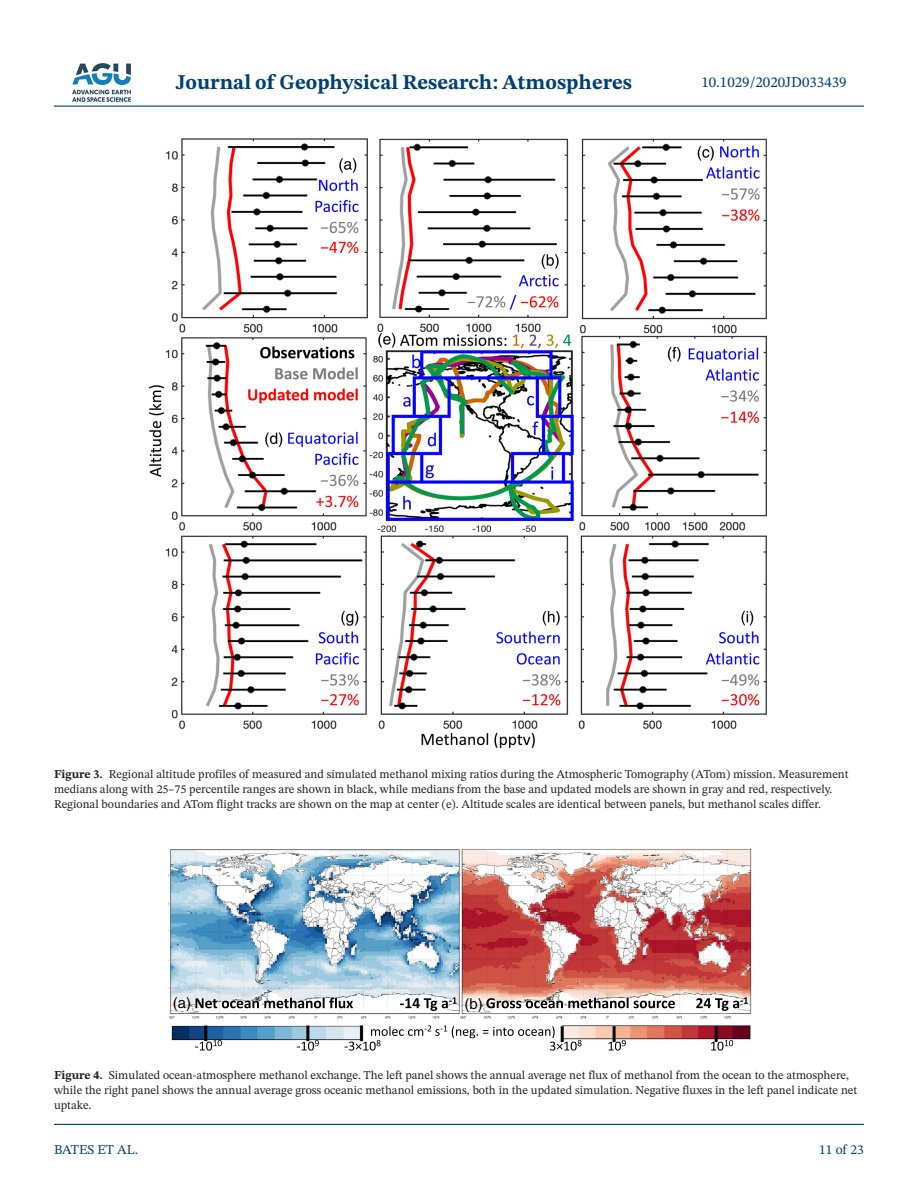
<style>
.page{position:relative;width:918px;height:1188px;background:#fff}
.page>*{position:absolute;margin:0;border:0;box-sizing:border-box;transform-origin:0 0}
.t1{font:700 21px "STIX Two Text";color:#004073}
.t2{font:15px "STIX Two Text";color:#004073}
.t3{font:15px "Helvetica";color:#000}
.t4{font:13.5px "STIX Two Text";color:#004073}
.t5{font:12px/15px "STIX Two Text";color:#231f20}
.s1{font-weight:700}
</style>
<div class="page">
<hr style="left:54px;top:106px;width:810px;height:1px;background:#004073">
<hr style="left:54px;top:1124px;width:810px;height:1px;background:#004073">
<img style="left:72px;top:63px;width:59px;height:39px">
<img style="left:149px;top:138px;width:618px;height:611px">
<img style="left:168px;top:848px;width:584px;height:203px">
<svg style="left:609px;top:1040px;width:17px;height:11px"></svg>
<svg style="left:711px;top:1040px;width:22px;height:11px"></svg>
<svg style="left:195px;top:1040px;width:27px;height:11px"></svg>
<svg style="left:297px;top:1040px;width:22px;height:11px"></svg>
<svg style="left:344px;top:1025px;width:238px;height:26px"></svg>
<svg style="left:195px;top:998px;width:158px;height:10px"></svg>
<svg style="left:400px;top:997px;width:57px;height:14px"></svg>
<svg style="left:486px;top:998px;width:189px;height:10px"></svg>
<svg style="left:696px;top:997px;width:52px;height:14px"></svg>
<h1 class="t1" style="left:176px;top:67px;width:458px">Journal of Geophysical Research: Atmospheres</h1>
<p class="t2" style="left:701px;top:72px;width:147px">10.1029/2020JD033439</p>
<p class="t5" style="left:54px;top:766px;width:796px"><span class="s1">Figure 3.</span> Regional altitude profiles of measured and simulated methanol mixing ratios during the Atmospheric Tomography (ATom) mission. Measurement medians along with 25–75 percentile ranges are shown in black, while medians from the base and updated models are shown in gray and red, respectively.<br>Regional boundaries and ATom flight tracks are shown on the map at center (e). Altitude scales are identical between panels, but methanol scales differ.</p>
<p class="t3" style="left:173px;top:994px;width:20px">(a)</p>
<p class="t3" style="left:464px;top:995px;width:20px">(b)</p>
<p class="t5" style="left:54px;top:1068px;width:805px"><span class="s1">Figure 4.</span> Simulated ocean-atmosphere methanol exchange. The left panel shows the annual average net flux of methanol from the ocean to the atmosphere, while the right panel shows the annual average gross oceanic methanol emissions, both in the updated simulation. Negative fluxes in the left panel indicate net uptake.</p>
<p class="t4" style="left:54px;top:1140px;width:85px">BATES ET AL.</p>
<p class="t4" style="left:819px;top:1140px;width:46px">11 of 23</p>
</div>
